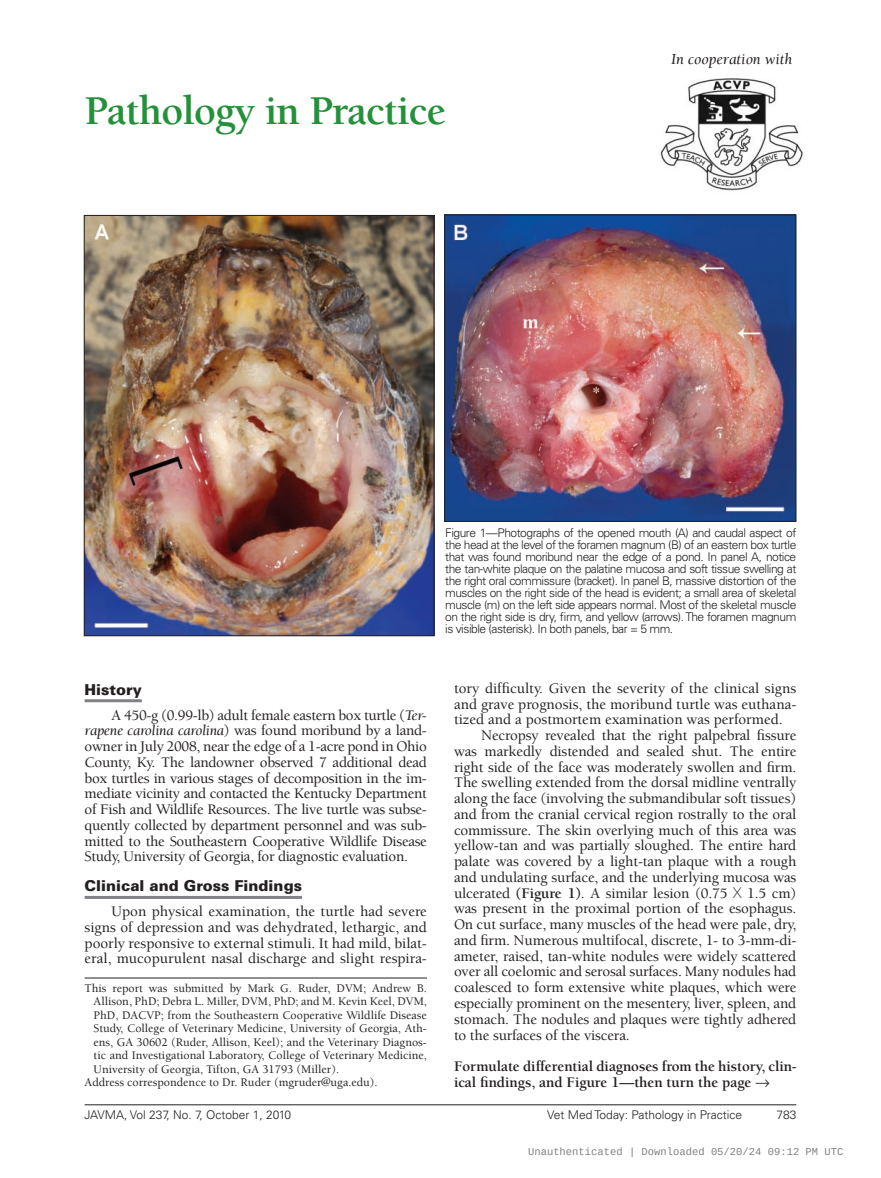
<style>
.page{position:relative;width:881px;height:1178px;background:#fff}
.page>*{position:absolute;margin:0;border:0;box-sizing:border-box;transform-origin:0 0}
.t1{font:700 42px "Berkeley";letter-spacing:-.02em;color:#23913a}
.t2{font:italic 15.75px "Berkeley";color:#231f20}
.t3{font:500 15px/15.8px "Berkeley";letter-spacing:-.01em;color:#231f20;text-align:justify}
.t4{font:700 15px/15.8px "Berkeley";letter-spacing:-.005em;color:#231f20}
.t5{font:900 15px "Univers";color:#231f20}
.t6{font:300 12px/12px "Univers";letter-spacing:-.04em;color:#231f20;text-align:justify}
.t7{font:500 12px "Berkeley";color:#231f20}
.t8{font:300 12px "Univers";color:#231f20}
.t9{font:10.5px "Liberation Mono";color:rgb(0 0 0/.5)}
.s1{font-weight:400;font-style:italic}
.s2{font-weight:700}
.s3{font-family:"Helvetica Neue";font-weight:100}
</style>
<div class="page">
<hr style="left:85px;top:1104px;width:711px;height:1px;background:#231f20">
<hr style="left:85px;top:699px;width:57px;height:3px;background:#808285">
<hr style="left:85px;top:895px;width:217px;height:3px;background:#808285">
<hr style="left:85px;top:977px;width:342px;height:1px;background:#231f20">
<img style="left:660px;top:78px;width:143px;height:113px">
<img style="left:86px;top:217px;width:346px;height:417px">
<div style="left:84px;top:215px;width:350px;height:421px;border:1px solid #231f20"></div>
<img style="left:446px;top:216px;width:348px;height:303px">
<div style="left:444px;top:214px;width:352px;height:307px;border:1px solid #231f20"></div>
<h1 class="t1" style="left:85px;top:89px;width:363px">Pathology in Practice</h1>
<p class="t2" style="left:670px;top:51px;width:123px">In cooperation with</p>
<p class="t6" style="left:445px;top:526px;width:352px">Figure 1—Photographs of the opened mouth (A) and caudal aspect of the head at the level of the foramen magnum (B) of an eastern box turtle that was found moribund near the edge of a pond. In panel A, notice the tan-white plaque on the palatine mucosa and soft tissue swelling at the right oral commissure (bracket). In panel B, massive distortion of the muscles on the right side of the head is evident; a small area of skeletal muscle (m) on the left side appears normal. Most of the skeletal muscle on the right side is dry, firm, and yellow (arrows). The foramen magnum is visible (asterisk). In both panels, bar = 5 mm.</p>
<p class="t5" style="left:85px;top:679px;width:59px">History</p>
<p class="t3" style="left:85px;top:707px;width:344px;text-indent:27px">A 450-g (0.99-lb) adult female eastern box turtle (<span class="s1">Ter&shy;rapene carolina carolina</span>) was found moribund by a land&shy;owner in July 2008, near the edge of a 1-acre pond in Ohio County, Ky. The landowner observed 7 additional dead box turtles in various stages of decomposition in the im&shy;mediate vicinity and contacted the Kentucky Department of Fish and Wildlife Resources. The live turtle was subse&shy;quently collected by department personnel and was sub&shy;mitted to the Southeastern Cooperative Wildlife Disease Study, University of Georgia, for diagnostic evaluation.</p>
<p class="t5" style="left:85px;top:876px;width:219px">Clinical and Gross Findings</p>
<p class="t3" style="left:85px;top:903px;width:344px;text-indent:27px">Upon physical examination, the turtle had severe signs of depression and was dehydrated, lethargic, and poorly responsive to external stimuli. It had mild, bilat&shy;eral, mucopurulent nasal discharge and slight respira-</p>
<p class="t7" style="left:85px;top:981px;width:344px">This report was submitted by Mark G. Ruder, DVM; Andrew B.</p>
<p class="t7" style="left:94px;top:994px;width:335px">Allison, PhD; Debra L. Miller, DVM, PhD; and M. Kevin Keel, DVM,</p>
<p class="t7" style="left:94px;top:1008px;width:335px">PhD, DACVP; from the Southeastern Cooperative Wildlife Disease</p>
<p class="t7" style="left:94px;top:1021px;width:335px">Study, College of Veterinary Medicine, University of Georgia, Ath-</p>
<p class="t7" style="left:94px;top:1035px;width:335px">ens, GA 30602 (Ruder, Allison, Keel); and the Veterinary Diagnos-</p>
<p class="t7" style="left:94px;top:1048px;width:335px">tic and Investigational Laboratory, College of Veterinary Medicine,</p>
<p class="t7" style="left:94px;top:1062px;width:247px">University of Georgia, Tifton, GA 31793 (Miller).</p>
<p class="t7" style="left:85px;top:1075px;width:294px">Address correspondence to Dr. Ruder (mgruder@uga.edu).</p>
<p class="t3" style="left:454px;top:680px;width:344px">tory difficulty. Given the severity of the clinical signs</p>
<p class="t3" style="left:454px;top:696px;width:344px">and grave prognosis, the moribund turtle was euthana-</p>
<p class="t3" style="left:454px;top:711px;width:330px">tized and a postmortem examination was performed.</p>
<p class="t3" style="left:481px;top:727px;width:316px">Necropsy revealed that the right palpebral fissure</p>
<p class="t3" style="left:454px;top:743px;width:344px">was markedly distended and sealed shut. The entire</p>
<p class="t3" style="left:454px;top:759px;width:343px">right side of the face was moderately swollen and firm.</p>
<p class="t3" style="left:454px;top:774px;width:343px">The swelling extended from the dorsal midline ventrally</p>
<p class="t3" style="left:454px;top:790px;width:343px">along the face (involving the submandibular soft tissues)</p>
<p class="t3" style="left:454px;top:806px;width:343px">and from the cranial cervical region rostrally to the oral</p>
<p class="t3" style="left:454px;top:822px;width:343px">commissure. The skin overlying much of this area was</p>
<p class="t3" style="left:454px;top:837px;width:343px">yellow-tan and was partially sloughed. The entire hard</p>
<p class="t3" style="left:454px;top:853px;width:343px">palate was covered by a light-tan plaque with a rough</p>
<p class="t3" style="left:454px;top:869px;width:344px">and undulating surface, and the underlying mucosa was</p>
<p class="t3" style="left:454px;top:885px;width:343px">ulcerated <span class="s2">(Figure 1)</span>. A similar lesion (0.75 <span class="s3">X</span> 1.5 cm)</p>
<p class="t3" style="left:454px;top:900px;width:344px">was present in the proximal portion of the esophagus.</p>
<p class="t3" style="left:454px;top:916px;width:343px">On cut surface, many muscles of the head were pale, dry,</p>
<p class="t3" style="left:454px;top:932px;width:344px">and firm. Numerous multifocal, discrete, 1- to 3-mm-di-</p>
<p class="t3" style="left:454px;top:948px;width:343px">ameter, raised, tan-white nodules were widely scattered</p>
<p class="t3" style="left:454px;top:963px;width:343px">over all coelomic and serosal surfaces. Many nodules had</p>
<p class="t3" style="left:454px;top:979px;width:343px">coalesced to form extensive white plaques, which were</p>
<p class="t3" style="left:454px;top:995px;width:343px">especially prominent on the mesentery, liver, spleen, and</p>
<p class="t3" style="left:454px;top:1011px;width:343px">stomach. The nodules and plaques were tightly adhered</p>
<p class="t3" style="left:454px;top:1026px;width:177px">to the surfaces of the viscera.</p>
<p class="t4" style="left:454px;top:1058px;width:343px">Formulate differential diagnoses from the history, clin&shy;ical findings, and Figure 1—then turn the page →</p>
<p class="t8" style="left:85px;top:1106px;width:208px">JAVMA, Vol 237, No. 7, October 1, 2010</p>
<p class="t8" style="left:547px;top:1106px;width:196px">Vet Med Today: Pathology in Practice</p>
<p class="t6" style="left:775px;top:1108px;width:22px">783</p>
<p class="t9" style="left:528px;top:1146px;width:316px">Unauthenticated | Downloaded 05/20/24 09:12 PM UTC</p>
</div>
